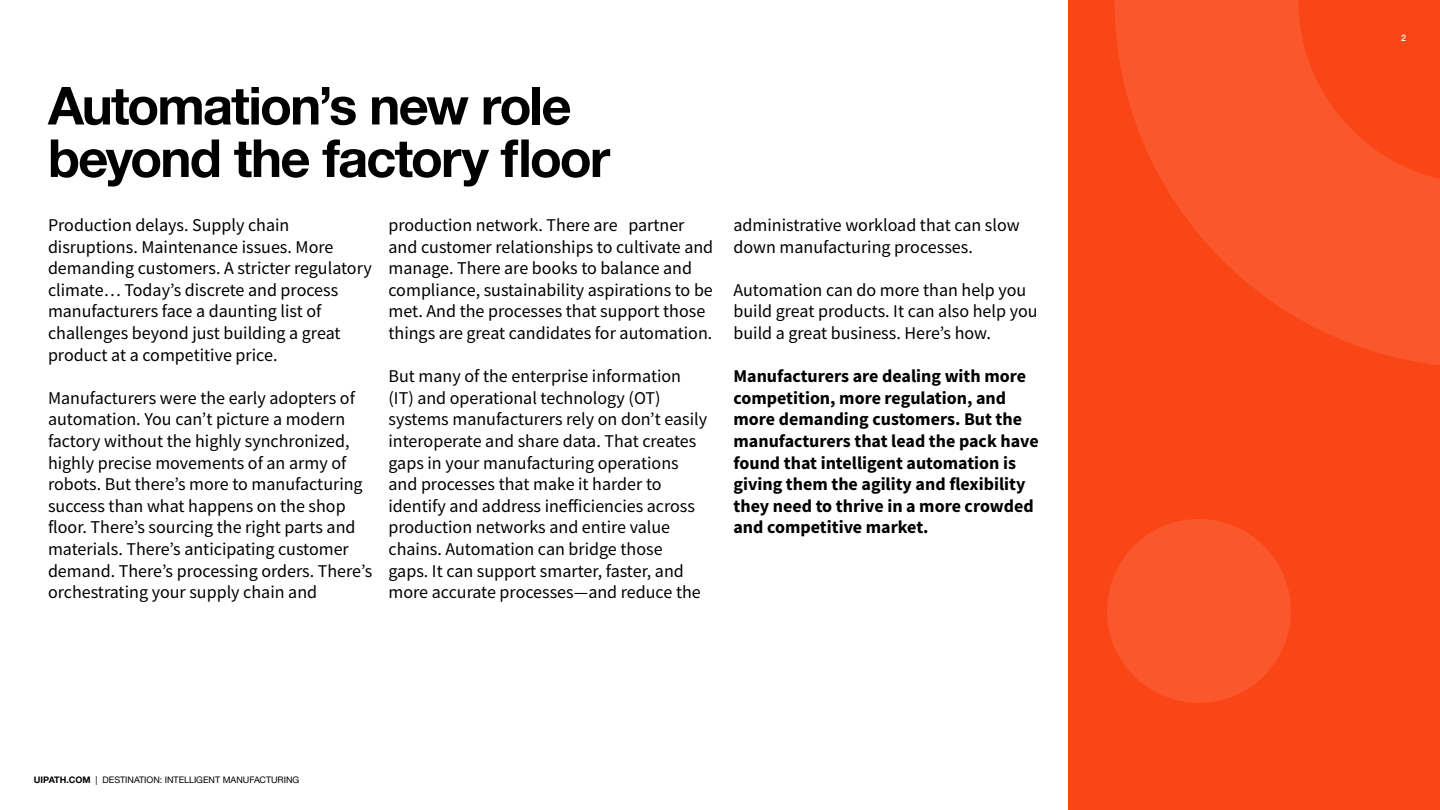
<style>
.page{position:relative;width:1440px;height:810px;background:#fff}
.page>*{position:absolute;margin:0;border:0;box-sizing:border-box;transform-origin:0 0}
.t1{font:700 52.5px/52.5px "Helvetica Neue LT Pro";letter-spacing:-.035em;color:#000}
.t2{font:18px/21.6px "Source Sans Pro";color:#000}
.t3{font:700 18px/21.6px "Source Sans Pro";color:#000}
.t4{font:9px "Helvetica Neue LT Pro";letter-spacing:-.005em;color:#000}
.t5{font:500 9px "Helvetica Neue LT Pro";color:#fff}
.s1{font-weight:700}
</style>
<div class="page">
<div style="left:1068px;top:0;width:372px;height:810px;background:#fa4616"></div>
<svg style="left:1115px;top:0;width:325px;height:365px;fill:#fa582c"></svg>
<div style="left:1107px;top:519px;width:184px;height:184px;background:#fa582c;border-radius:50%"></div>
<p class="t1" style="left:48px;top:78px;width:564px">Automation’s new role beyond the factory floor</p>
<p class="t2" style="left:48px;top:214px;width:325px">Production delays. Supply chain disruptions. Maintenance issues. More demanding customers. A stricter regulatory climate… Today’s discrete and process manufacturers face a daunting list of challenges beyond just building a great product at a competitive price.</p>
<p class="t2" style="left:48px;top:387px;width:326px">Manufacturers were the early adopters of automation. You can’t picture a modern factory without the highly synchronized, highly precise movements of an army of robots. But there’s more to manufacturing success than what happens on the shop floor. There’s sourcing the right parts and materials. There’s anticipating customer demand. There’s processing orders. There’s orchestrating your supply chain and</p>
<p class="t2" style="left:388px;top:214px;width:326px">production network. There are partner and customer relationships to cultivate and manage. There are books to balance and compliance, sustainability aspirations to be met. And the processes that support those things are great candidates for automation.</p>
<p class="t2" style="left:388px;top:365px;width:320px">But many of the enterprise information (IT) and operational technology (OT) systems manufacturers rely on don’t easily interoperate and share data. That creates gaps in your manufacturing operations and processes that make it harder to identify and address inefficiencies across production networks and entire value chains. Automation can bridge those<br>gaps. It can support smarter, faster, and more accurate processes—and reduce the</p>
<p class="t2" style="left:734px;top:214px;width:288px">administrative workload that can slow down manufacturing processes.</p>
<p class="t2" style="left:734px;top:279px;width:306px">Automation can do more than help you build great products. It can also help you build a great business. Here’s how.</p>
<p class="t3" style="left:734px;top:365px;width:307px">Manufacturers are dealing with more competition, more regulation, and more demanding customers. But the manufacturers that lead the pack have found that intelligent automation is giving them the agility and flexibility they need to thrive in a more crowded and competitive market.</p>
<p class="t4" style="left:34px;top:774px;width:267px"><span class="s1">UIPATH.COM</span> | DESTINATION: INTELLIGENT MANUFACTURING</p>
<p class="t5" style="left:1401px;top:32px;width:7px">2</p>
</div>
